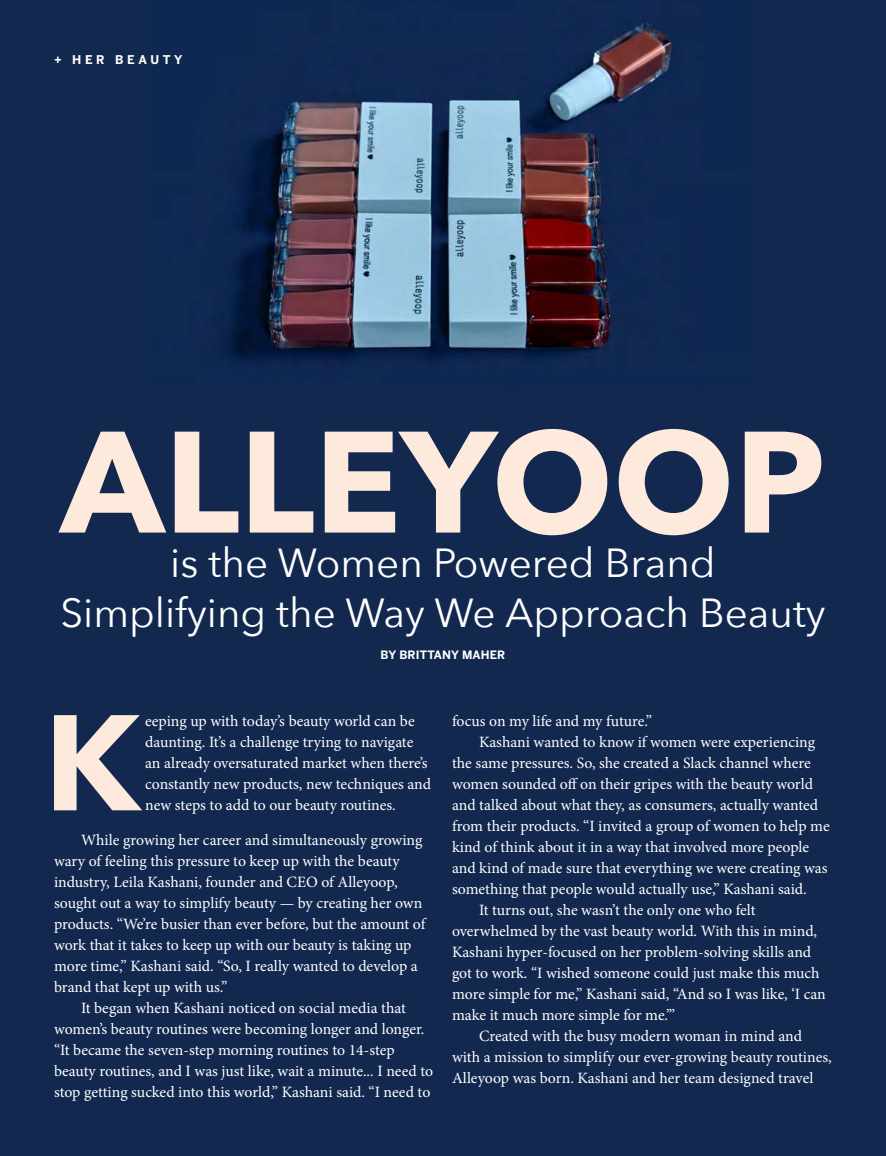
<style>
.page{position:relative;width:886px;height:1156px;background:#12284f}
.page>*{position:absolute;margin:0;border:0;box-sizing:border-box;transform-origin:0 0}
.t1{font:700 142.5px "Avenir Next";color:#fee9dd}
.t2{font:700 134.4px "Avenir Next";color:#fee9dd}
.t3{font:40.5px/49.8px "Avenir Next";color:#fff;text-align:center}
.t4{font:15.75px/21px "Minion Pro";letter-spacing:-.005em;color:#fff}
.t5{font:700 12px "Benton Sans";letter-spacing:.3em;color:#fff}
.t6{font:700 11.55px "Benton Sans";letter-spacing:.01em;color:#fff}
</style>
<div class="page">
<img style="left:148px;top:0;width:607px;height:390px">
<p class="t5" style="left:54px;top:52px;width:130px">+ HER BEAUTY</p>
<h1 class="t1" style="left:60px;top:359px;width:766px">ALLEYOOP</h1>
<h3 class="t3" style="left:60px;top:537px;width:766px">is the Women Powered Brand<br>Simplifying the Way We Approach Beauty</h3>
<p class="t6" style="left:380px;top:648px;width:126px">BY BRITTANY MAHER</p>
<h2 class="t2" style="left:44px;top:647px;width:97px">K</h2>
<p class="t4" style="left:145px;top:711px;width:287px">eeping up with today’s beauty world can be daunting. It’s a challenge trying to navigate an already oversaturated market when there’s constantly new products, new techniques and new steps to add to our beauty routines.</p>
<p class="t4" style="left:54px;top:829px;width:373px;text-indent:27px">While growing her career and simultaneously growing wary of feeling this pressure to keep up with the beauty industry, Leila Kashani, founder and CEO of Alleyoop, sought out a way to simplify beauty — by creating her own products. “We’re busier than ever before, but the amount of work that it takes to keep up with our beauty is taking up more time,” Kashani said. “So, I really wanted to develop a brand that kept up with us.”</p>
<p class="t4" style="left:54px;top:997px;width:380px;text-indent:27px">It began when Kashani noticed on social media that women’s beauty routines were becoming longer and longer. “It became the seven-step morning routines to 14-step beauty routines, and I was just like, wait a minute... I need to stop getting sucked into this world,” Kashani said. “I need to</p>
<p class="t4" style="left:452px;top:711px;width:201px">focus on my life and my future.”</p>
<p class="t4" style="left:479px;top:732px;width:337px">Kashani wanted to know if women were experiencing</p>
<p class="t4" style="left:452px;top:753px;width:360px">the same pressures. So, she created a Slack channel where</p>
<p class="t4" style="left:452px;top:773px;width:362px">women sounded off on their gripes with the beauty world</p>
<p class="t4" style="left:452px;top:794px;width:368px">and talked about what they, as consumers, actually wanted</p>
<p class="t4" style="left:452px;top:815px;width:379px">from their products. “I invited a group of women to help me</p>
<p class="t4" style="left:452px;top:836px;width:359px">kind of think about it in a way that involved more people</p>
<p class="t4" style="left:452px;top:857px;width:377px">and kind of made sure that everything we were creating was</p>
<p class="t4" style="left:452px;top:878px;width:356px">something that people would actually use,” Kashani said.</p>
<p class="t4" style="left:479px;top:899px;width:278px">It turns out, she wasn’t the only one who felt</p>
<p class="t4" style="left:452px;top:920px;width:366px">overwhelmed by the vast beauty world. With this in mind,</p>
<p class="t4" style="left:452px;top:941px;width:361px">Kashani hyper-focused on her problem-solving skills and</p>
<p class="t4" style="left:452px;top:962px;width:369px">got to work. “I wished someone could just make this much</p>
<p class="t4" style="left:452px;top:983px;width:375px">more simple for me,” Kashani said, “And so I was like, ‘I can</p>
<p class="t4" style="left:452px;top:1004px;width:225px">make it much more simple for me.’”</p>
<p class="t4" style="left:479px;top:1025px;width:324px">Created with the busy modern woman in mind and</p>
<p class="t4" style="left:452px;top:1046px;width:381px">with a mission to simplify our ever-growing beauty routines,</p>
<p class="t4" style="left:452px;top:1067px;width:363px">Alleyoop was born. Kashani and her team designed travel</p>
</div>
